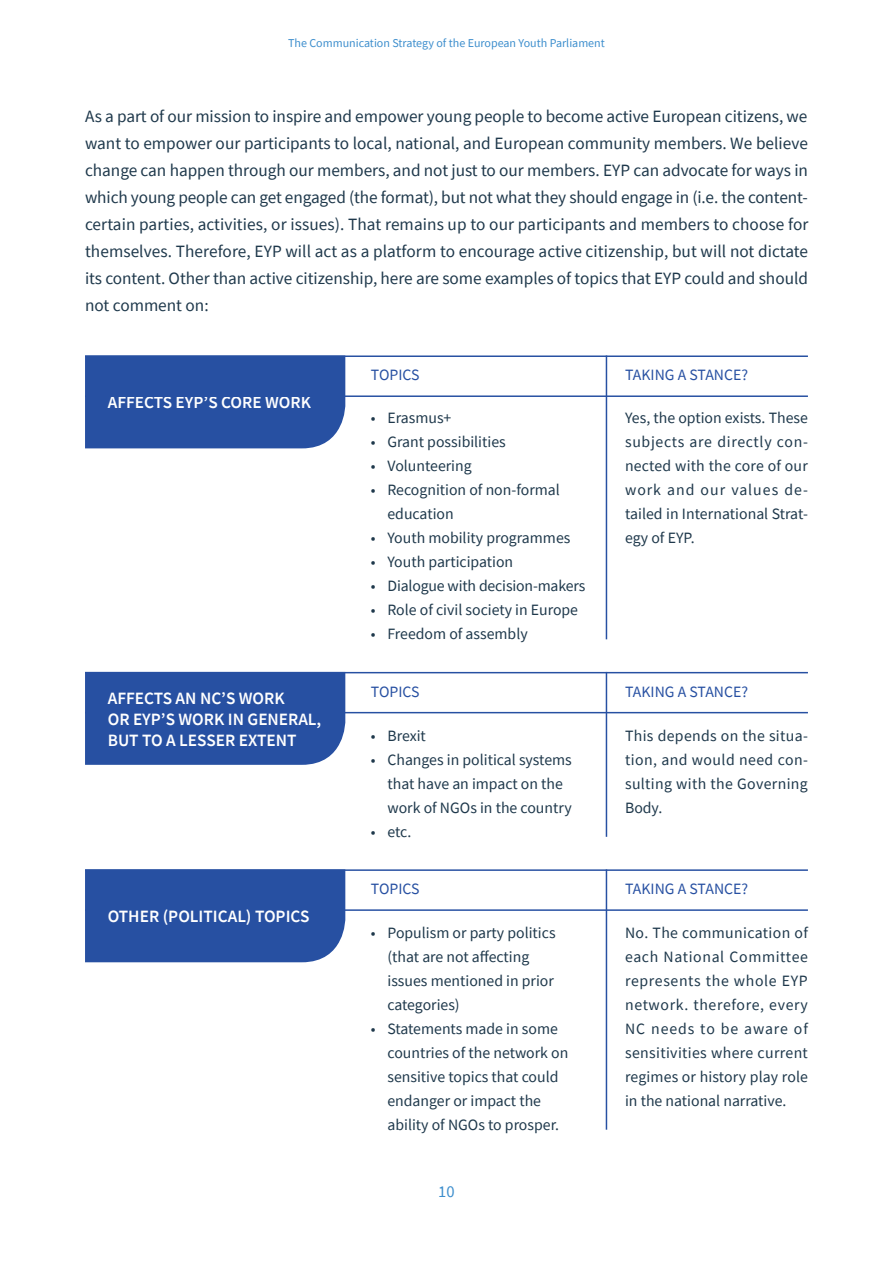
<style>
.page{position:relative;width:893px;height:1263px;background:#fff}
.page>*{position:absolute;margin:0;border:0;box-sizing:border-box;transform-origin:0 0}
.t1{font:17.25px/27px "Source Sans Pro";color:#1e384b;text-align:justify}
.t2{font:600 17.25px/21px "Source Sans Pro";color:#fff}
.t3{font:16.5px "Source Sans Pro";color:#3d8ecd}
.t4{font:15.75px/24px "Source Sans Pro";color:#1e384b}
.t5{font:15.75px "Source Sans Pro";color:#2750a2}
.t6{font:12px "Source Sans Pro";color:#3d8ecd}
</style>
<div class="page">
<div style="left:85px;top:871px;width:260px;height:91px;background:#2750a2"></div>
<hr style="left:85px;top:869px;width:723px;height:2px;background:#2750a2">
<hr style="left:85px;top:909px;width:723px;height:2px;background:#2750a2">
<div style="left:85px;top:673px;width:260px;height:92px;background:#2750a2"></div>
<div style="left:85px;top:357px;width:260px;height:91px;background:#2750a2"></div>
<hr style="left:85px;top:672px;width:723px;height:1px;background:#2750a2">
<hr style="left:85px;top:712px;width:723px;height:1px;background:#2750a2">
<hr style="left:85px;top:355px;width:723px;height:2px;background:#2750a2">
<hr style="left:85px;top:395px;width:723px;height:2px;background:#2750a2">
<hr style="left:606px;top:355px;width:1px;height:284px;background:#2750a2">
<hr style="left:606px;top:672px;width:1px;height:165px;background:#2750a2">
<hr style="left:606px;top:869px;width:1px;height:261px;background:#2750a2">
<p class="t6" style="left:288px;top:36px;width:318px">The Communication Strategy of the European Youth Parliament</p>
<p class="t1" style="left:85px;top:102px;width:725px">As a part of our mission to inspire and empower young people to become active European citizens, we want to empower our participants to local, national, and European community members. We believe change can happen through our members, and not just to our members. EYP can advocate for ways in which young people can get engaged (the format), but not what they should engage in (i.e. the content&shy;certain parties, activities, or issues). That remains up to our participants and members to choose for themselves. Therefore, EYP will act as a platform to encourage active citizenship, but will not dictate its content. Other than active citizenship, here are some examples of topics that EYP could and should not comment on:</p>
<p class="t2" style="left:108px;top:392px;width:205px">AFFECTS EYP’S CORE WORK</p>
<p class="t5" style="left:371px;top:365px;width:17px">Topics</p>
<p class="t4" style="left:371px;top:406px;width:82px">• Erasmus+</p>
<p class="t4" style="left:371px;top:430px;width:136px">• Grant possibilities</p>
<p class="t4" style="left:371px;top:454px;width:102px">• Volunteering</p>
<p class="t4" style="left:387px;top:478px;width:174px;text-indent:-17px">• Recognition of non-formal education</p>
<p class="t4" style="left:371px;top:526px;width:201px">• Youth mobility programmes</p>
<p class="t4" style="left:371px;top:550px;width:144px">• Youth participation</p>
<p class="t4" style="left:371px;top:574px;width:216px">• Dialogue with decision-makers</p>
<p class="t4" style="left:371px;top:598px;width:209px">• Role of civil society in Europe</p>
<p class="t4" style="left:371px;top:622px;width:158px">• Freedom of assembly</p>
<p class="t2" style="left:108px;top:687px;width:215px">AFFECTS AN NC’S WORK<br>OR EYP’S WORK IN GENERAL,<br>BUT TO A LESSER EXTENT</p>
<p class="t5" style="left:371px;top:682px;width:17px">Topics</p>
<p class="t4" style="left:371px;top:723px;width:56px">• Brexit</p>
<p class="t4" style="left:387px;top:747px;width:186px;text-indent:-17px">• Changes in political systems that have an impact on the work of NGOs in the country</p>
<p class="t4" style="left:371px;top:819px;width:42px">• etc.</p>
<p class="t2" style="left:108px;top:906px;width:203px">OTHER (POLITICAL) TOPICS</p>
<p class="t5" style="left:371px;top:879px;width:17px">Topics</p>
<p class="t4" style="left:387px;top:920px;width:170px;text-indent:-16px">• Populism or party politics (that are not affecting issues mentioned in prior categories)</p>
<p class="t4" style="left:387px;top:1016px;width:182px;text-indent:-17px">• Statements made in some countries of the network on sensitive topics that could endanger or impact the ability of NGOs to prosper.</p>
<p class="t3" style="left:438px;top:1181px;width:18px">10</p>
<p class="t5" style="left:625px;top:365px;width:125px">TAKING A STANCE?</p>
<p class="t4" style="left:625px;top:406px;width:184px;text-align:justify">Yes, the option exists. These subjects are directly con&shy;nected with the core of our work and our values de&shy;tailed in International Strat&shy;egy of EYP.</p>
<p class="t5" style="left:625px;top:682px;width:125px">TAKING A STANCE?</p>
<p class="t4" style="left:625px;top:723px;width:184px;text-align:justify">This depends on the situa&shy;tion, and would need con&shy;sulting with the Governing Body.</p>
<p class="t5" style="left:625px;top:879px;width:125px">TAKING A STANCE?</p>
<p class="t4" style="left:625px;top:920px;width:184px;text-align:justify">No. The communication of each National Committee represents the whole EYP network. therefore, every NC needs to be aware of sensitivities where current regimes or history play role in the national narrative.</p>
</div>
